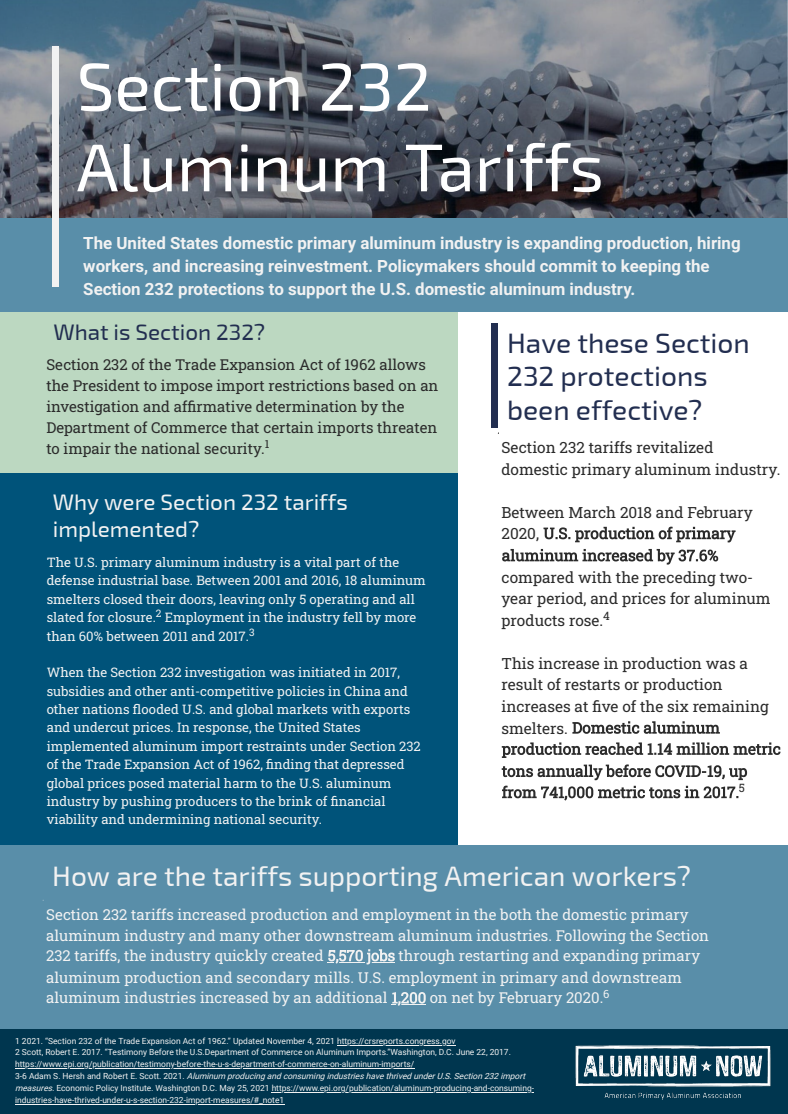
<style>
.page{position:relative;width:788px;height:1114px;background:#fff}
.page>*{position:absolute;margin:0;border:0;box-sizing:border-box;transform-origin:0 0}
.t1{font:67.5px/80.6px "Exo 2.0";color:#fff}
.t2{font:28.12px/33.8px "Exo 2.0";color:#222e50}
.t3{font:28.12px "Exo 2.0";color:#f2f2f2}
.t4{font:22.5px/27.2px "Exo 2.0";color:#f2f2f2}
.t5{font:22.5px "Exo 2.0";color:#222e50}
.t6{font:700 16.88px/23.5px "Roboto";color:#f2f2f2}
.t7{font:15.38px/21.1px "Roboto Slab";color:#2b2b2b}
.t8{font:15px/20.9px "Roboto Slab";color:#f2f2f2}
.t9{font:15px/20.9px "Roboto Slab";color:#2b2b2b}
.t10{font:13.12px/18.4px "Roboto Slab";color:#f2f2f2}
.t11{font:11.5px "Roboto Slab";color:#2b2b2b}
.t12{font:10.25px "Roboto Slab";color:#f2f2f2}
.t13{font:8.5px/11.2px "Roboto";color:#f2f2f2}
.s1{color:rgb(0 0 0/0)}
.s2{font-style:italic}
</style>
<div class="page">
<img style="left:0;top:0;width:788px;height:218px">
<div style="left:0;top:312px;width:459px;height:162px;background:#bcd8c1"></div>
<div style="left:0;top:473px;width:459px;height:374px;background:#00537a"></div>
<div style="left:0;top:218px;width:788px;height:94px;background:#598ea9"></div>
<div style="left:53px;top:47px;width:6px;height:240px;background:#f2f2f2"></div>
<div style="left:491px;top:324px;width:7px;height:104px;background:#222e50"></div>
<svg style="left:543px;top:526px;width:192px;height:16px"></svg>
<svg style="left:502px;top:549px;width:216px;height:15px"></svg>
<svg style="left:572px;top:721px;width:147px;height:13px"></svg>
<svg style="left:501px;top:742px;width:279px;height:16px"></svg>
<svg style="left:501px;top:764px;width:246px;height:36px"></svg>
<div style="left:0;top:1023px;width:788px;height:90px;background:#00364f"></div>
<hr style="left:337px;top:1044px;width:118px;height:1px;background:#f2f2f2">
<hr style="left:15px;top:1068px;width:399px;height:1px;background:#f2f2f2">
<hr style="left:272px;top:1091px;width:262px;height:1px;background:#f2f2f2">
<hr style="left:15px;top:1103px;width:269px;height:1px;background:#f2f2f2">
<div style="left:0;top:845px;width:788px;height:183px;background:#598ea9"></div>
<hr style="left:327px;top:962px;width:68px;height:1px;background:#f2f2f2">
<svg style="left:328px;top:949px;width:67px;height:15px"></svg>
<hr style="left:391px;top:1004px;width:35px;height:1px;background:#f2f2f2">
<svg style="left:392px;top:992px;width:33px;height:13px"></svg>
<img style="left:575px;top:1045px;width:196px;height:55px">
<h1 class="t1" style="left:77px;top:49px;width:528px">Section 232<br>Aluminum Tariffs</h1>
<p class="t6" style="left:83px;top:231px;width:658px">The United States domestic primary aluminum industry is expanding production, hiring workers, and increasing reinvestment. Policymakers should commit to keeping the<br>Section 232 protections to support the U.S. domestic aluminum industry.</p>
<h3 class="t5" style="left:53px;top:319px;width:213px">What is Section 232?</h3>
<p class="t9" style="left:46px;top:354px;width:393px">Section 232 of the Trade Expansion Act of 1962 allows the President to impose import restrictions based on an investigation and affirmative determination by the Department of Commerce that certain imports threaten to impair the national security.<sup>1</sup></p>
<h3 class="t4" style="left:53px;top:489px;width:296px">Why were Section 232 tariffs implemented?</h3>
<p class="t10" style="left:47px;top:553px;width:380px">The U.S. primary aluminum industry is a vital part of the defense industrial base. Between 2001 and 2016, 18 aluminum smelters closed their doors, leaving only 5 operating and all slated for closure. Employment in the industry fell by more than 60% between 2011 and 2017.</p>
<p class="t10" style="left:47px;top:663px;width:375px">When the Section 232 investigation was initiated in 2017, subsidies and other anti-competitive policies in China and other nations flooded U.S. and global markets with exports and undercut prices. In response, the United States implemented aluminum import restraints under Section 232 of the Trade Expansion Act of 1962, finding that depressed global prices posed material harm to the U.S. aluminum industry by pushing producers to the brink of financial viability and undermining national security.</p>
<p class="t12" style="left:156px;top:606px;width:7px">2</p>
<p class="t12" style="left:249px;top:625px;width:7px">3</p>
<h2 class="t2" style="left:507px;top:327px;width:244px">Have these Section<br>232 protections been effective?</h2>
<p class="t7" style="left:501px;top:437px;width:280px">Section 232 tariffs revitalized domestic primary aluminum industry.</p>
<p class="t7" style="left:501px;top:501px;width:253px">Between March 2018 and February</p>
<p class="t7" style="left:501px;top:566px;width:271px;line-height:21.6px">compared with the preceding two&shy;year period, and prices for aluminum products rose.</p>
<p class="t7" style="left:501px;top:652px;width:269px">This increase in production was a result of restarts or production increases at five of the six remaining</p>
<p class="t11" style="left:603px;top:608px;width:8px">4</p>
<p class="t11" style="left:738px;top:780px;width:8px">5</p>
<h2 class="t3" style="left:52px;top:860px;width:640px">How are the tariffs supporting American workers?</h2>
<p class="t8" style="left:46px;top:903px;width:664px">Section 232 tariffs increased production and employment in the both the domestic primary aluminum industry and many other downstream aluminum industries. Following the Section 232 tariffs, the industry quickly created <span class="s1">5,570 jobs</span> through restarting and expanding primary aluminum production and secondary mills. U.S. employment in primary and downstream aluminum industries increased by an additional <span class="s1">1,200</span> on net by February 2020.<sup>6</sup></p>
<p class="t13" style="left:15px;top:1035px;width:497px">1 2021. “Section 232 of the Trade Expansion Act of 1962.” Updated November 4, 2021 https://crsreports.congress.gov<br>2 Scott, Robert E. 2017. “Testimony Before the U.S.Department of Commerce on Aluminum Imports.”Washington, D.C. June 22, 2017.</p>
<p class="t13" style="left:15px;top:1058px;width:514px">https://www.epi.org/publication/testimony-before-the-u-s-department-of-commerce-on-aluminum-imports/<br>3 - 6 A d a m S . H e r s h a n d R o b e r t E . S c o t t . 2 0 2 1 . <span class="s2">Aluminum producing and consuming industrieshavethrived underU.S.Section 232 import</span></p>
<p class="t13" style="left:15px;top:1081px;width:520px;line-height:12.2px"><span class="s2">measures.</span>Economic Policy Institute<span class="s2">.</span>Washington D.C. May 25, 2021 https://www.epi.org/publication/aluminum-producing-and-consuming&shy;industries-have-thrived-under-u-s-section-232-import-measures/#_note1</p>
</div>
